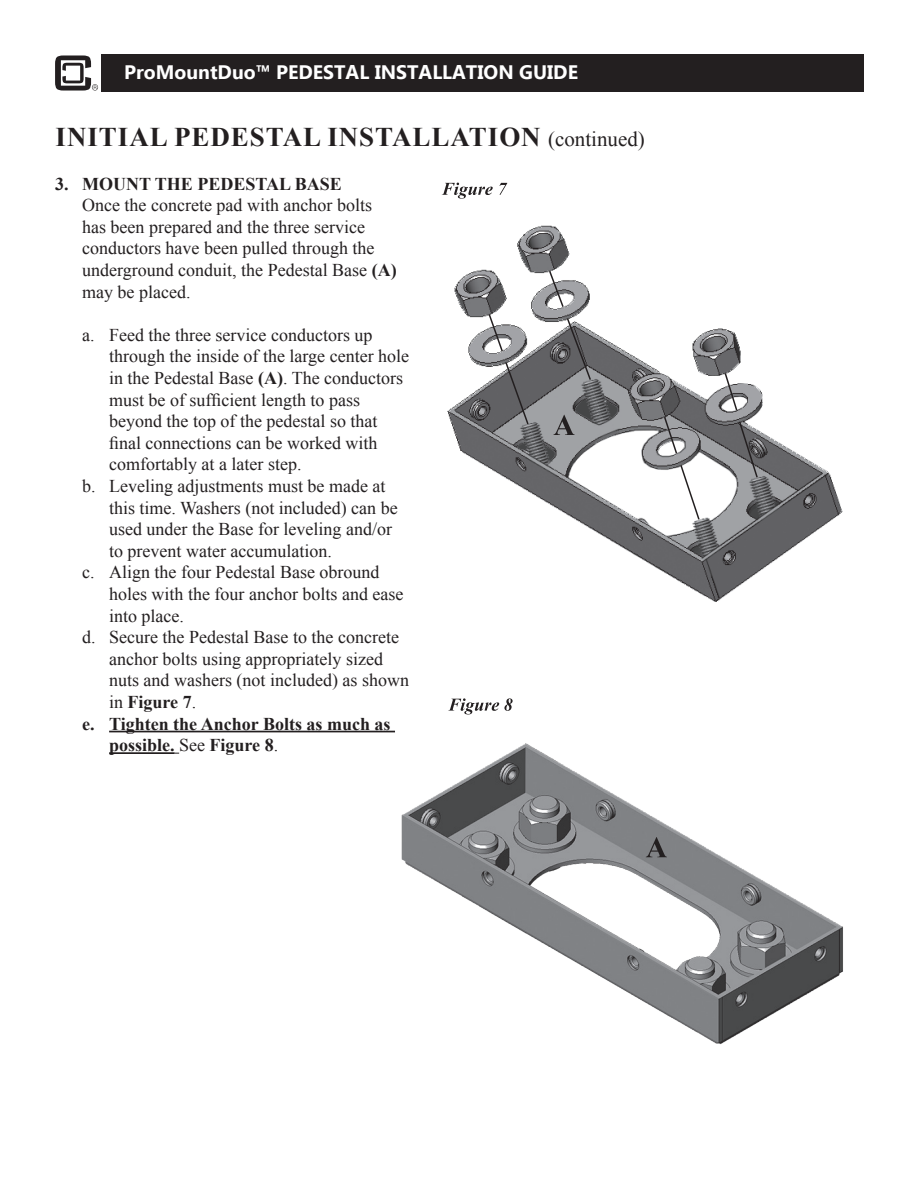
<style>
.page{position:relative;width:918px;height:1188px;background:#fff}
.page>*{position:absolute;margin:0;border:0;box-sizing:border-box;transform-origin:0 0}
.t1{font:700 27px "Times New Roman";letter-spacing:.035em;color:#231f20}
.t2{font:700 19.5px "Ebrima";color:#fff}
.t3{font:18px/21.6px "Times New Roman";color:#231f20}
.t4{font:700 18px/21.6px "Times New Roman";color:#231f20}
.s1{font-weight:400;font-size:21px}
.s2{font-weight:700}
.s3{font-weight:400}
</style>
<div class="page">
<div style="left:101px;top:54px;width:763px;height:37px;background:#231f20"></div>
<svg style="left:55px;top:56px;width:43px;height:35px"></svg>
<hr style="left:109px;top:731px;width:286px;height:1px;background:#231f20">
<hr style="left:109px;top:752px;width:66px;height:2px;background:#231f20">
<img style="left:447px;top:225px;width:396px;height:377px">
<svg style="left:504px;top:360px;width:26px;height:66px;background:#6c6c6e"></svg>
<svg style="left:487px;top:312px;width:17px;height:41px"></svg>
<svg style="left:565px;top:316px;width:27px;height:66px;background:#7a7a7c"></svg>
<svg style="left:548px;top:269px;width:17px;height:40px"></svg>
<svg style="left:738px;top:420px;width:21px;height:59px"></svg>
<svg style="left:723px;top:371px;width:16px;height:41px"></svg>
<svg style="left:679px;top:463px;width:22px;height:58px"></svg>
<svg style="left:663px;top:415px;width:15px;height:40px"></svg>
<img style="left:401px;top:743px;width:442px;height:302px">
<svg style="left:448px;top:698px;width:65px;height:16px"></svg>
<svg style="left:442px;top:183px;width:65px;height:16px"></svg>
<svg style="left:554px;top:415px;width:21px;height:20px"></svg>
<svg style="left:646px;top:837px;width:21px;height:20px"></svg>
<p class="t2" style="left:124px;top:58px;width:455px">ProMountDuo™ PEDESTAL INSTALLATION GUIDE</p>
<p class="t1" style="left:56px;top:118px;width:591px">INITIAL PEDESTAL INSTALLATION <span class="s1">(continued)</span></p>
<p class="t4" style="left:55px;top:172px;width:288px">3. MOUNT THE PEDESTAL BASE</p>
<p class="t3" style="left:82px;top:194px;width:316px">Once the concrete pad with anchor bolts has been prepared and the three service conductors have been pulled through the underground conduit, the Pedestal Base <span class="s2">(A) </span>may be placed.</p>
<p class="t3" style="left:109px;top:323px;width:302px;text-indent:-27px">a. Feed the three service conductors up through the inside of the large center hole in the Pedestal Base <span class="s2">(A)</span>. The conductors must be of sufficient length to pass beyond the top of the pedestal so that final connections can be worked with comfortably at a later step.</p>
<p class="t3" style="left:109px;top:475px;width:290px;text-indent:-27px">b. Leveling adjustments must be made at this time. Washers (not included) can be used under the Base for leveling and/or to prevent water accumulation.</p>
<p class="t3" style="left:109px;top:561px;width:296px;text-indent:-27px">c. Align the four Pedestal Base obround holes with the four anchor bolts and ease into place.</p>
<p class="t3" style="left:109px;top:626px;width:301px;text-indent:-27px">d. Secure the Pedestal Base to the concrete anchor bolts using appropriately sized nuts and washers (not included) as shown in <span class="s2">Figure 7</span>.</p>
<p class="t4" style="left:109px;top:712px;width:283px;text-indent:-27px">e. Tighten the Anchor Bolts as much as possible. <span class="s3">See</span> Figure 8<span class="s3">.</span></p>
</div>
